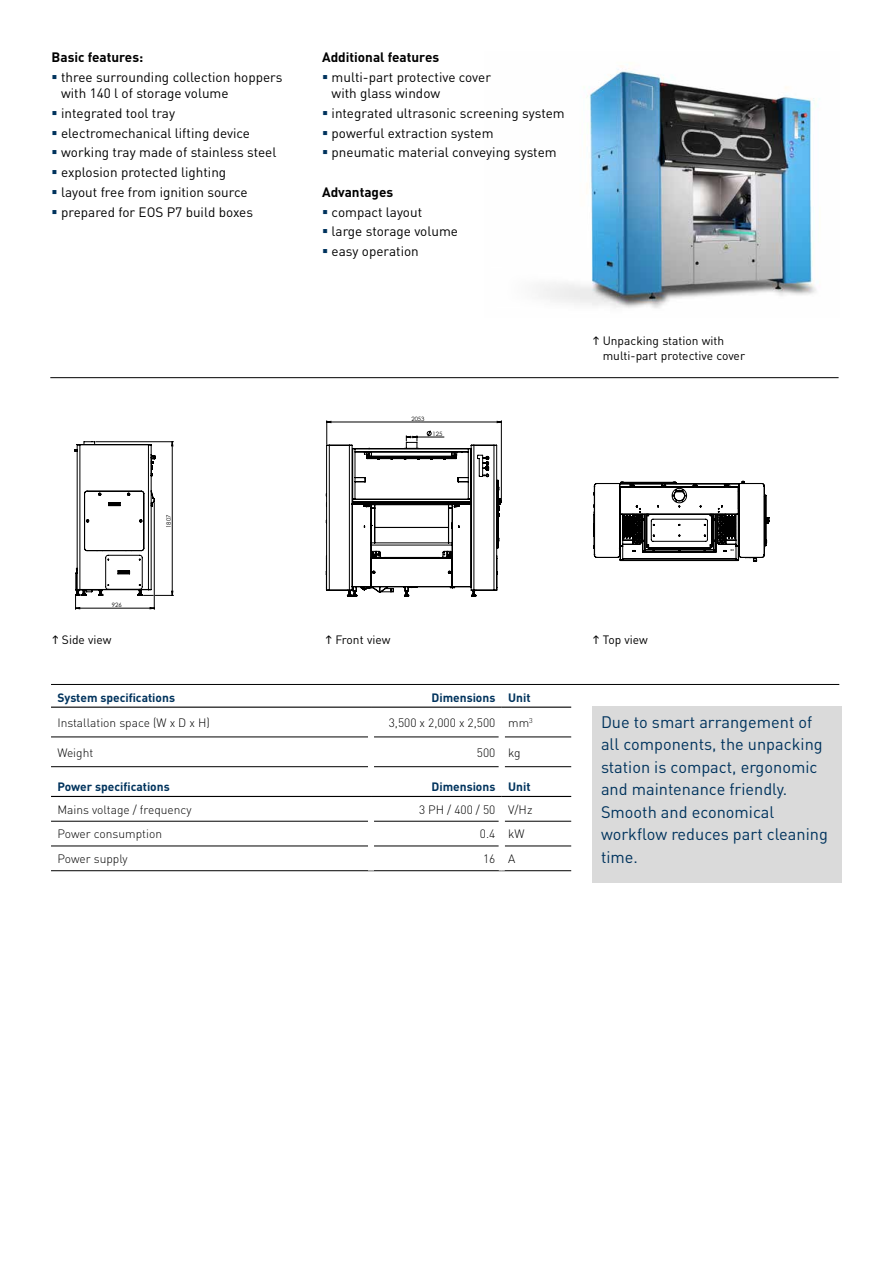
<style>
.page{position:relative;width:893px;height:1263px;background:#fff}
.page>*{position:absolute;margin:0;border:0;box-sizing:border-box;transform-origin:0 0}
.t1{font:16.5px/22.5px "DIN";color:#00335d}
.t2{font:13.5px/16.5px "DIN";color:#000}
.t3{font:700 13.5px "DIN";color:#000}
.t4{font:300 12px "DIN";color:#000}
.t5{font:12px/15px "DIN";color:#000}
.t6{font:700 12px "DIN";color:#00335d}
.t7{font:6px "Century Gothic";color:#000}
.s1{color:#00335d}
</style>
<div class="page">
<img style="left:539px;top:65px;width:281px;height:243px">
<svg style="left:594px;top:481px;width:175px;height:81px"></svg>
<svg style="left:326px;top:421px;width:176px;height:175px"></svg>
<svg style="left:75px;top:441px;width:99px;height:168px"></svg>
<hr style="left:51px;top:737px;width:317px;height:1px;background:#000">
<hr style="left:374px;top:737px;width:125px;height:1px;background:#000">
<hr style="left:505px;top:737px;width:66px;height:1px;background:#000">
<hr style="left:51px;top:766px;width:317px;height:1px;background:#000">
<hr style="left:374px;top:766px;width:125px;height:1px;background:#000">
<hr style="left:505px;top:766px;width:66px;height:1px;background:#000">
<hr style="left:51px;top:821px;width:317px;height:1px;background:#000">
<hr style="left:374px;top:821px;width:125px;height:1px;background:#000">
<hr style="left:505px;top:821px;width:66px;height:1px;background:#000">
<hr style="left:51px;top:846px;width:317px;height:1px;background:#000">
<hr style="left:374px;top:846px;width:125px;height:1px;background:#000">
<hr style="left:505px;top:846px;width:66px;height:1px;background:#000">
<hr style="left:51px;top:870px;width:320px;height:1px;background:#000">
<hr style="left:371px;top:870px;width:131px;height:1px;background:#000">
<hr style="left:502px;top:870px;width:69px;height:1px;background:#000">
<hr style="left:51px;top:707px;width:320px;height:1px;background:#000">
<hr style="left:371px;top:707px;width:131px;height:1px;background:#000">
<hr style="left:502px;top:707px;width:69px;height:1px;background:#000">
<hr style="left:51px;top:796px;width:320px;height:1px;background:#000">
<hr style="left:371px;top:796px;width:131px;height:1px;background:#000">
<hr style="left:502px;top:796px;width:69px;height:1px;background:#000">
<div style="left:592px;top:706px;width:250px;height:176px;background:#dadada"></div>
<hr style="left:50px;top:377px;width:789px;height:1px;background:#000">
<hr style="left:51px;top:684px;width:788px;height:1px;background:#000">
<p class="t3" style="left:52px;top:49px;width:93px">Basic features:</p>
<p class="t2" style="left:61px;top:69px;width:223px;text-indent:-10px"><span class="s1">▪</span> three surrounding collection hoppers with 140 l of storage volume</p>
<p class="t2" style="left:52px;top:105px;width:125px"><span class="s1">▪</span> integrated tool tray</p>
<p class="t2" style="left:52px;top:124px;width:200px"><span class="s1">▪</span> electromechanical lifting device</p>
<p class="t2" style="left:52px;top:144px;width:226px"><span class="s1">▪</span> working tray made of stainless steel</p>
<p class="t2" style="left:52px;top:164px;width:176px"><span class="s1">▪</span> explosion protected lighting</p>
<p class="t2" style="left:52px;top:183px;width:198px"><span class="s1">▪</span> layout free from ignition source</p>
<p class="t2" style="left:52px;top:203px;width:203px"><span class="s1">▪</span> prepared for EOS P7 build boxes</p>
<p class="t7" style="left:112px;top:600px;width:11px">926</p>
<p class="t7" style="left:165px;top:528px;width:15px;rotate:-90deg">1807</p>
<p class="t3" style="left:322px;top:49px;width:119px">Additional features</p>
<p class="t2" style="left:332px;top:69px;width:161px;text-indent:-10px"><span class="s1">▪</span> multi-part protective cover with glass window</p>
<p class="t2" style="left:322px;top:105px;width:244px"><span class="s1">▪</span> integrated ultrasonic screening system</p>
<p class="t2" style="left:322px;top:124px;width:173px"><span class="s1">▪</span> powerful extraction system</p>
<p class="t2" style="left:322px;top:144px;width:236px"><span class="s1">▪</span> pneumatic material conveying system</p>
<p class="t3" style="left:322px;top:183px;width:73px">Advantages</p>
<p class="t2" style="left:322px;top:203px;width:102px"><span class="s1">▪</span> compact layout</p>
<p class="t2" style="left:322px;top:223px;width:137px"><span class="s1">▪</span> large storage volume</p>
<p class="t2" style="left:322px;top:242px;width:98px"><span class="s1">▪</span> easy operation</p>
<p class="t7" style="left:411px;top:414px;width:15px">2053</p>
<p class="t7" style="left:432px;top:429px;width:11px">125</p>
<p class="t5" style="left:603px;top:333px;width:144px">Unpacking station with multi-part protective cover</p>
<p class="t5" style="left:62px;top:631px;width:51px">Side view</p>
<p class="t5" style="left:603px;top:631px;width:47px">Top view</p>
<p class="t5" style="left:335px;top:631px;width:57px">Front view</p>
<p class="t6" style="left:57px;top:689px;width:119px">System specifications</p>
<p class="t6" style="left:431px;top:689px;width:101px">Dimensions Unit</p>
<p class="t4" style="left:57px;top:715px;width:154px">Installation space (W x D x H)</p>
<p class="t4" style="left:389px;top:715px;width:146px">3,500 x 2,000 x 2,500 mm<sup>3</sup></p>
<p class="t4" style="left:57px;top:745px;width:37px">Weight</p>
<p class="t4" style="left:477px;top:745px;width:45px">500 kg</p>
<p class="t6" style="left:57px;top:779px;width:114px">Power specifications</p>
<p class="t6" style="left:431px;top:779px;width:101px">Dimensions Unit</p>
<p class="t4" style="left:57px;top:802px;width:136px">Mains voltage / frequency</p>
<p class="t4" style="left:419px;top:802px;width:115px">3 PH / 400 / 50 V/Hz</p>
<p class="t4" style="left:57px;top:827px;width:106px">Power consumption</p>
<p class="t4" style="left:480px;top:827px;width:46px">0.4 kW</p>
<p class="t4" style="left:57px;top:851px;width:72px">Power supply</p>
<p class="t4" style="left:483px;top:851px;width:34px">16 A</p>
<p class="t1" style="left:601px;top:710px;width:228px">Due to smart arrangement of all components, the unpacking station is compact, ergonomic and maintenance friendly.<br>Smooth and economical workflow reduces part cleaning time.</p>
</div>
